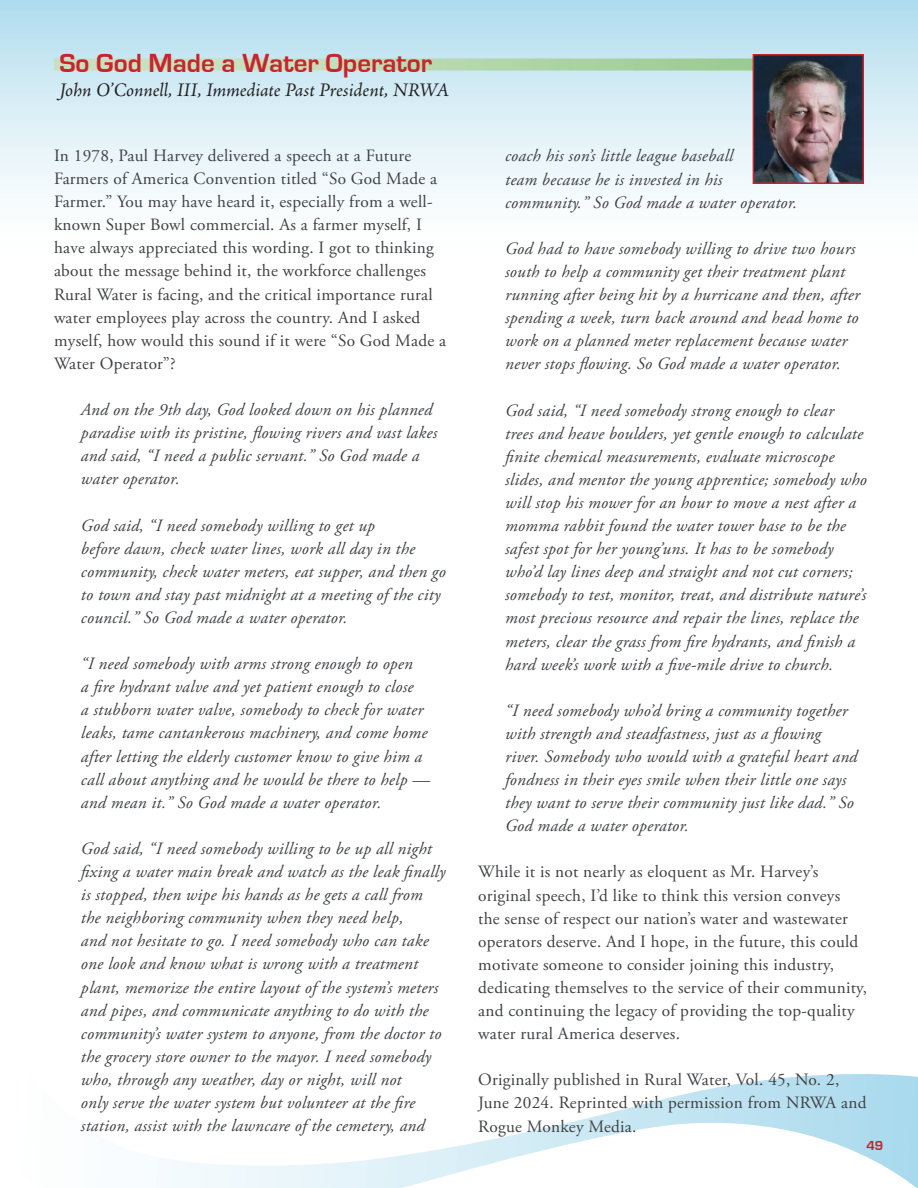
<style>
.page{position:relative;width:918px;height:1188px;background:#fff}
.page>*{position:absolute;margin:0;border:0;box-sizing:border-box;transform-origin:0 0}
.t1{font:700 27px "Eurostile";color:#c8242b}
.t2{font:italic 19.5px "Adobe Jenson Pro";letter-spacing:-.005em;color:#231f20}
.t3{font:italic 17.25px/23.1px "Adobe Garamond Pro";letter-spacing:.015em;color:#3f4043}
.t4{font:17.25px/23.1px "Adobe Garamond Pro";letter-spacing:.015em;color:#3f4043}
.t5{font:700 13.5px "Eurostile";color:#c8242b}
</style>
<div class="page">
<svg style="left:171px;top:1074px;width:747px;height:114px"></svg>
<div style="left:0;top:0;width:918px;height:256px;background:linear-gradient(to bottom,#b3ddee,#fff)"></div>
<svg style="left:54px;top:58px;width:699px;height:12px;background:#b8d9b1"></svg>
<img style="left:756px;top:57px;width:105px;height:124px">
<div style="left:753px;top:54px;width:111px;height:130px;border:2px solid #c8242b"></div>
<h1 class="t1" style="left:59px;top:48px;width:374px">So God Made a Water Operator</h1>
<p class="t2" style="left:59px;top:79px;width:392px">John O’Connell, III, Immediate Past President, NRWA</p>
<p class="t4" style="left:54px;top:145px;width:394px">In 1978, Paul Harvey delivered a speech at a Future Farmers of America Convention titled “So God Made a Farmer.” You may have heard it, especially from a well&shy;known Super Bowl commercial. As a farmer myself, I have always appreciated this wording. I got to thinking about the message behind it, the workforce challenges Rural Water is facing, and the critical importance rural water employees play across the country. And I asked myself, how would this sound if it were “So God Made a Water Operator”?</p>
<p class="t3" style="left:81px;top:399px;width:358px">And on the 9th day, God looked down on his planned paradise with its pristine, flowing rivers and vast lakes and said, “I need a public servant.” So God made a water operator.</p>
<p class="t3" style="left:81px;top:514px;width:366px">God said, “I need somebody willing to get up<br>before dawn, check water lines, work all day in the community, check water meters, eat supper, and then go to town and stay past midnight at a meeting of the city council.” So God made a water operator.</p>
<p class="t3" style="left:81px;top:653px;width:350px">“I need somebody with arms strong enough to open<br>a fire hydrant valve and yet patient enough to close<br>a stubborn water valve, somebody to check for water leaks, tame cantankerous machinery, and come home after letting the elderly customer know to give him a call about anything and he would be there to help — and mean it.” So God made a water operator.</p>
<p class="t3" style="left:81px;top:837px;width:366px">God said, “I need somebody willing to be up all night fixing a water main break and watch as the leak finally is stopped, then wipe his hands as he gets a call from the neighboring community when they need help,<br>and not hesitate to go. I need somebody who can take one look and know what is wrong with a treatment plant, memorize the entire layout of the system’s meters and pipes, and communicate anything to do with the community’s water system to anyone, from the doctor to the grocery store owner to the mayor. I need somebody who, through any weather, day or night, will not<br>only serve the water system but volunteer at the fire station, assist with the lawncare of the cemetery, and</p>
<p class="t3" style="left:505px;top:145px;width:294px">coach his son’s little league baseball<br>team because he is invested in his community.” So God made a water operator.</p>
<p class="t3" style="left:505px;top:237px;width:356px">God had to have somebody willing to drive two hours south to help a community get their treatment plant running after being hit by a hurricane and then, after spending a week, turn back around and head home to work on a planned meter replacement because water never stops flowing. So God made a water operator.</p>
<p class="t3" style="left:505px;top:399px;width:363px">God said, “I need somebody strong enough to clear<br>trees and heave boulders, yet gentle enough to calculate finite chemical measurements, evaluate microscope slides, and mentor the young apprentice; somebody who will stop his mower for an hour to move a nest after a momma rabbit found the water tower base to be the safest spot for her young’uns. It has to be somebody who’d lay lines deep and straight and not cut corners; somebody to test, monitor, treat, and distribute nature’s most precious resource and repair the lines, replace the meters, clear the grass from fire hydrants, and finish a hard week’s work with a five-mile drive to church.</p>
<p class="t3" style="left:505px;top:699px;width:354px">“I need somebody who’d bring a community together with strength and steadfastness, just as a flowing river. Somebody who would with a grateful heart and fondness in their eyes smile when their little one says they want to serve their community just like dad.” So God made a water operator.</p>
<p class="t4" style="left:478px;top:861px;width:390px">While it is not nearly as eloquent as Mr. Harvey’s original speech, I’d like to think this version conveys<br>the sense of respect our nation’s water and wastewater operators deserve. And I hope, in the future, this could motivate someone to consider joining this industry, dedicating themselves to the service of their community, and continuing the legacy of providing the top-quality water rural America deserves.</p>
<p class="t4" style="left:478px;top:1069px;width:390px">Originally published in Rural Water, Vol. 45, No. 2,<br>June 2024. Reprinted with permission from NRWA and<br>Rogue Monkey Media.</p>
<p class="t5" style="left:866px;top:1138px;width:18px">49</p>
</div>
